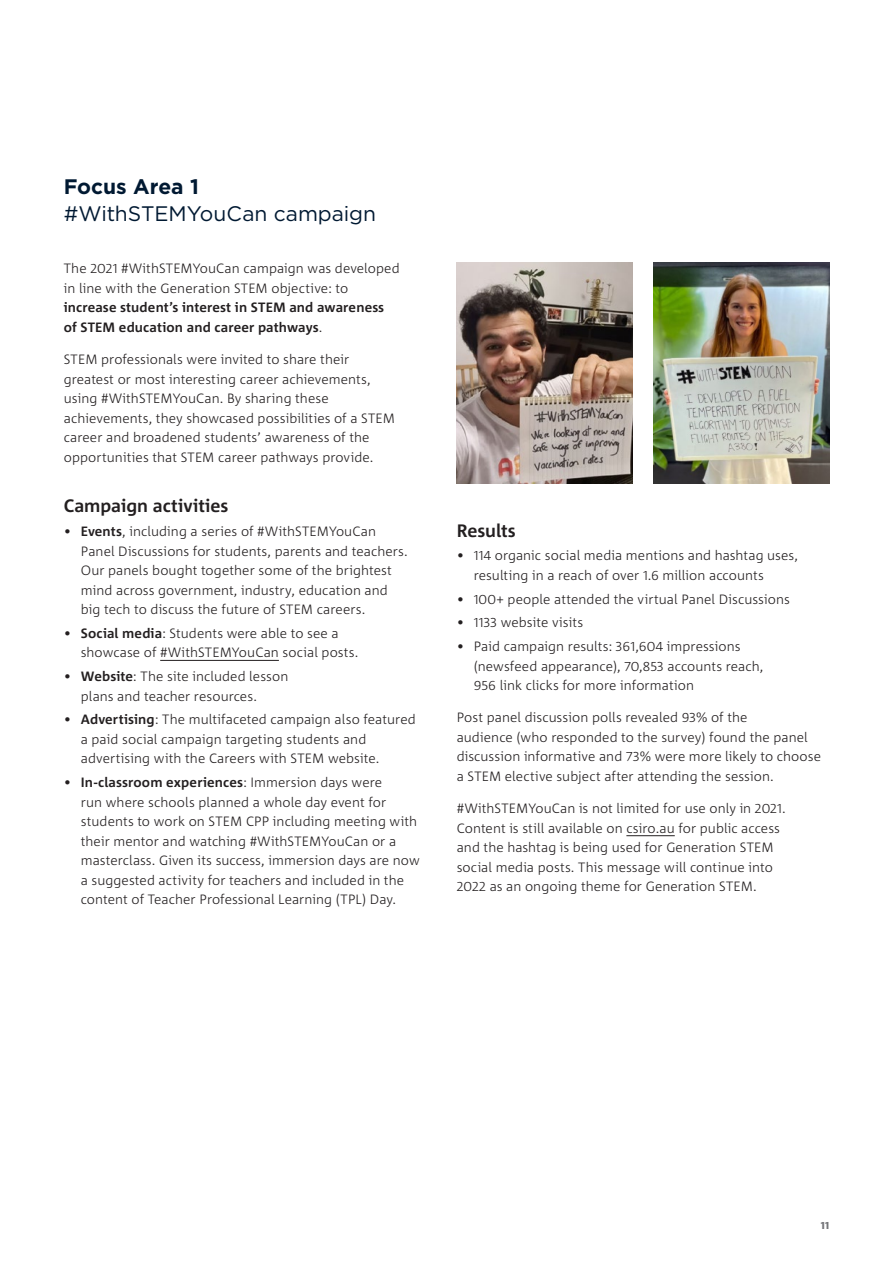
<style>
.page{position:relative;width:893px;height:1263px;background:#fff}
.page>*{position:absolute;margin:0;border:0;box-sizing:border-box;transform-origin:0 0}
.H2_Heading{font:21px/27px "Gotham";color:#001932}
.H3_Subhead{font:700 18px "Corpid C1";letter-spacing:-.005em;color:#231f20}
.Body_Copy{font:300 13.5px/19.5px "Corpid C1";letter-spacing:.005em;color:#231f20}
.t1{font:800 10.5px "Corpid C1";color:#757679}
.s1{font-weight:700}
</style>
<div class="page">
<hr style="left:626px;top:835px;width:49px;height:1px;background:#231f20">
<img style="left:457px;top:263px;width:176px;height:220px">
<img style="left:653px;top:263px;width:176px;height:220px">
<hr style="left:160px;top:660px;width:119px;height:1px;background:#231f20">
<h2 class="H2_Heading" style="left:64px;top:173px;width:314px"><span class="s1">Focus Area 1 </span>#WithSTEMYouCan campaign</h2>
<p class="Body_Copy" style="left:64px;top:258px;width:337px">The 2021 #WithSTEMYouCan campaign was developed in line with the Generation STEM objective: to <span class="s1">increase student’s interest in STEM and awareness of STEM education and career pathways</span>.</p>
<p class="Body_Copy" style="left:64px;top:349px;width:333px">STEM professionals were invited to share their greatest or most interesting career achievements, using #WithSTEMYouCan. By sharing these achievements, they showcased possibilities of a STEM career and broadened students’ awareness of the opportunities that STEM career pathways provide.</p>
<h3 class="H3_Subhead" style="left:64px;top:495px;width:166px">Campaign activities</h3>
<p class="Body_Copy" style="left:81px;top:521px;width:328px;text-indent:-17px">• <span class="s1">Events</span>, including a series of #WithSTEMYouCan Panel Discussions for students, parents and teachers.<br>Our panels bought together some of the brightest mind across government, industry, education and big tech to discuss the future of STEM careers.</p>
<p class="Body_Copy" style="left:81px;top:623px;width:279px;text-indent:-17px">• <span class="s1">Social media</span>: Students were able to see a showcase of #WithSTEMYouCan social posts.</p>
<p class="Body_Copy" style="left:81px;top:666px;width:209px;text-indent:-17px">• <span class="s1">Website</span>: The site included lesson plans and teacher resources.</p>
<p class="Body_Copy" style="left:81px;top:709px;width:336px;text-indent:-17px">• <span class="s1">Advertising</span>: The multifaceted campaign also featured a paid social campaign targeting students and advertising with the Careers with STEM website.</p>
<p class="Body_Copy" style="left:81px;top:772px;width:340px;text-indent:-17px">• <span class="s1">In-classroom experiences</span>: Immersion days were<br>run where schools planned a whole day event for students to work on STEM CPP including meeting with their mentor and watching #WithSTEMYouCan or a masterclass. Given its success, immersion days are now a suggested activity for teachers and included in the content of Teacher Professional Learning (TPL) Day.</p>
<h3 class="H3_Subhead" style="left:457px;top:519px;width:61px">Results</h3>
<p class="Body_Copy" style="left:474px;top:545px;width:326px;text-indent:-17px">• 114 organic social media mentions and hashtag uses, resulting in a reach of over 1.6 million accounts</p>
<p class="Body_Copy" style="left:457px;top:589px;width:335px">• 100+ people attended the virtual Panel Discussions</p>
<p class="Body_Copy" style="left:457px;top:612px;width:128px">• 1133 website visits</p>
<p class="Body_Copy" style="left:474px;top:636px;width:291px;text-indent:-17px">• Paid campaign results: 361,604 impressions (newsfeed appearance), 70,853 accounts reach,<br>956 link clicks for more information</p>
<p class="Body_Copy" style="left:457px;top:707px;width:366px">Post panel discussion polls revealed 93% of the<br>audience (who responded to the survey) found the panel discussion informative and 73% were more likely to choose a STEM elective subject after attending the session.</p>
<p class="Body_Copy" style="left:457px;top:798px;width:330px">#WithSTEMYouCan is not limited for use only in 2021.<br>Content is still available on csiro.au for public access and the hashtag is being used for Generation STEM social media posts. This message will continue into 2022 as an ongoing theme for Generation STEM.</p>
<p class="t1" style="left:821px;top:1218px;width:10px">11</p>
</div>
